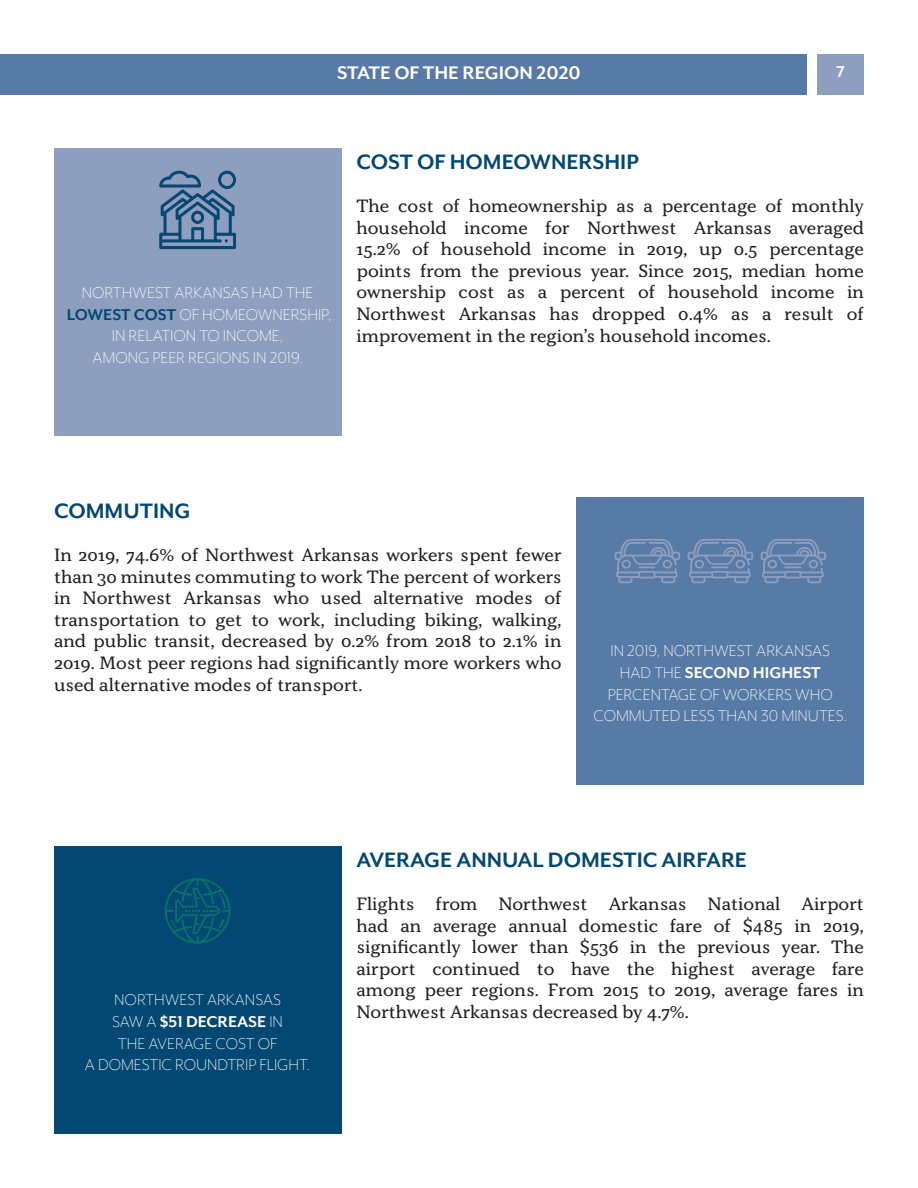
<style>
.page{position:relative;width:918px;height:1188px;background:#fff}
.page>*{position:absolute;margin:0;border:0;box-sizing:border-box;transform-origin:0 0}
.t1{font:700 24px "Mr Eaves Mod OT";color:#024873}
.t2{font:700 21px "Mr Eaves Mod OT";color:#fff}
.t3{font:18px/21.6px "Kopius";color:#231f20}
.t4{font:300 18px "Mr Eaves Mod OT";color:#fff}
.t5{font:700 18px "Mr Eaves Mod OT";color:#fff}
.s1{font-weight:700;color:#024873}
.s2{font-weight:300}
</style>
<div class="page">
<div style="left:0;top:54px;width:807px;height:40px;background:#587aa6"></div>
<div style="left:818px;top:54px;width:46px;height:40px;background:#8e9ebf"></div>
<div style="left:54px;top:149px;width:287px;height:287px;background:#8e9ebf"></div>
<div style="left:577px;top:498px;width:287px;height:287px;background:#587aa6"></div>
<div style="left:54px;top:847px;width:287px;height:287px;background:#024873"></div>
<svg style="left:159px;top:171px;width:77px;height:78px"></svg>
<svg style="left:615px;top:539px;width:65px;height:44px"></svg>
<svg style="left:165px;top:878px;width:65px;height:66px"></svg>
<svg style="left:688px;top:539px;width:65px;height:44px"></svg>
<svg style="left:761px;top:539px;width:65px;height:44px"></svg>
<p class="t2" style="left:337px;top:62px;width:245px">STATE OF THE REGION 2020</p>
<p class="t5" style="left:837px;top:62px;width:10px">7</p>
<p class="t4" style="left:82px;top:283px;width:233px">NORTHWEST ARKANSAS HAD THE</p>
<p class="t4" style="left:67px;top:305px;width:266px"><span class="s1">LOWEST COST</span> OF HOMEOWNERSHIP,</p>
<p class="t4" style="left:112px;top:326px;width:173px">IN RELATION TO INCOME,</p>
<p class="t4" style="left:92px;top:348px;width:212px">AMONG PEER REGIONS IN 2019.</p>
<p class="t1" style="left:356px;top:149px;width:284px">COST OF HOMEOWNERSHIP</p>
<p class="t3" style="left:356px;top:195px;width:509px">The cost of homeownership as a percentage of monthly</p>
<p class="t3" style="left:356px;top:216px;width:509px">household income for Northwest Arkansas averaged<br>15.2% of household income in 2019, up 0.5 percentage</p>
<p class="t3" style="left:356px;top:260px;width:509px;text-align:justify">points from the previous year. Since 2015, median home ownership cost as a percent of household income in Northwest Arkansas has dropped 0.4% as a result of</p>
<p class="t3" style="left:356px;top:324px;width:416px">improvement in the region’s household incomes.</p>
<p class="t1" style="left:54px;top:498px;width:138px">COMMUTING</p>
<p class="t3" style="left:54px;top:544px;width:509px">In 2019, 74.6% of Northwest Arkansas workers spent fewer</p>
<p class="t3" style="left:54px;top:565px;width:509px">than 30 minutes commuting to work The percent of workers</p>
<p class="t3" style="left:54px;top:587px;width:509px">in Northwest Arkansas who used alternative modes of</p>
<p class="t3" style="left:54px;top:609px;width:509px;text-align:justify">transportation to get to work, including biking, walking, and public transit, decreased by 0.2% from 2018 to 2.1% in 2019. Most peer regions had significantly more workers who</p>
<p class="t3" style="left:54px;top:673px;width:310px">used alternative modes of transport.</p>
<p class="t4" style="left:611px;top:641px;width:221px">IN 2019, NORTHWEST ARKANSAS</p>
<p class="t5" style="left:620px;top:663px;width:202px"><span class="s2">HAD THE</span> SECOND HIGHEST</p>
<p class="t4" style="left:608px;top:685px;width:227px">PERCENTAGE OF WORKERS WHO</p>
<p class="t4" style="left:593px;top:706px;width:255px">COMMUTED LESS THAN 30 MINUTES.</p>
<p class="t4" style="left:114px;top:990px;width:168px">NORTHWEST ARKANSAS</p>
<p class="t5" style="left:112px;top:1012px;width:172px"><span class="s2">SAW A</span> $51 DECREASE <span class="s2">IN</span></p>
<p class="t4" style="left:118px;top:1034px;width:161px">THE AVERAGE COST OF</p>
<p class="t4" style="left:85px;top:1055px;width:227px">A DOMESTIC ROUNDTRIP FLIGHT.</p>
<p class="t1" style="left:356px;top:847px;width:392px">AVERAGE ANNUAL DOMESTIC AIRFARE</p>
<p class="t3" style="left:356px;top:893px;width:509px">Flights from Northwest Arkansas National Airport had an average annual domestic fare of $485 in 2019,</p>
<p class="t3" style="left:356px;top:936px;width:509px">significantly lower than $536 in the previous year. The</p>
<p class="t3" style="left:356px;top:958px;width:509px">airport continued to have the highest average fare</p>
<p class="t3" style="left:356px;top:979px;width:509px">among peer regions. From 2015 to 2019, average fares in</p>
<p class="t3" style="left:356px;top:1001px;width:334px">Northwest Arkansas decreased by 4.7%.</p>
</div>
